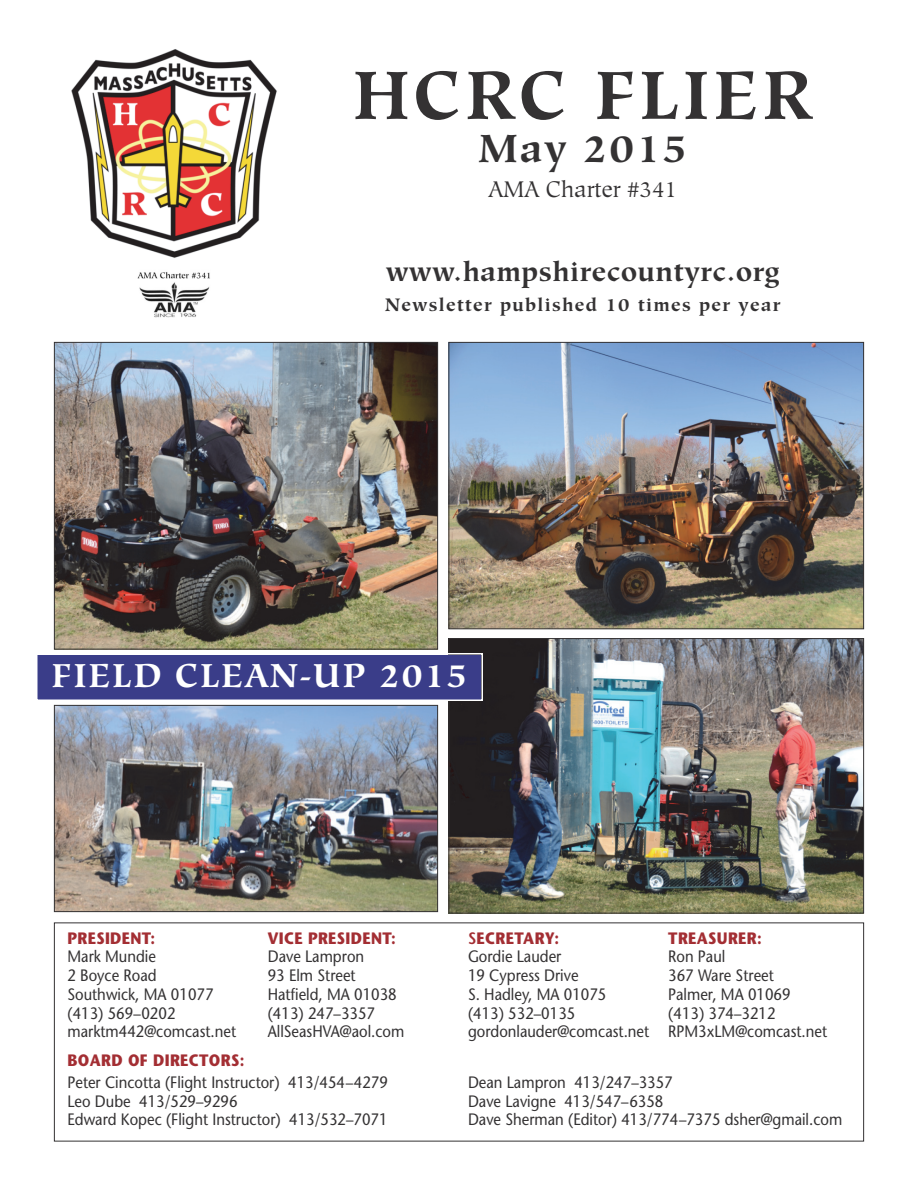
<style>
.page{position:relative;width:918px;height:1188px;background:#fff}
.page>*{position:absolute;margin:0;border:0;box-sizing:border-box;transform-origin:0 0}
.t1{font:700 67.5px "Hiroshige";letter-spacing:.05em;color:#343233}
.t2{font:700 39px "Hiroshige";letter-spacing:.05em;color:#343233}
.t3{font:700 33px "Hiroshige";letter-spacing:.05em;color:#fff}
.t4{font:700 27px "Hiroshige";letter-spacing:.025em;color:#343233}
.t5{font:22.5px "Hiroshige";color:#343233}
.t6{font:700 18px "Hiroshige";letter-spacing:.075em;color:#343233}
.t7{font:16.5px/18.8px "Stone Sans";color:#343233;scale:.9 1}
.t8{font:700 16.5px "Stone Sans";letter-spacing:.025em;color:#a32e33;scale:.9 1}
.s1{font-weight:600;color:#a32e33}
.s2{font-weight:700;color:#a32e33}
</style>
<div class="page">
<img style="left:71px;top:49px;width:206px;height:209px">
<img style="left:137px;top:272px;width:73px;height:46px">
<img style="left:450px;top:640px;width:412px;height:272px">
<div style="left:448px;top:638px;width:416px;height:276px;border:1px solid #343233"></div>
<img style="left:56px;top:344px;width:380px;height:304px">
<div style="left:54px;top:342px;width:384px;height:308px;border:1px solid #343233"></div>
<img style="left:56px;top:707px;width:380px;height:203px">
<div style="left:54px;top:705px;width:384px;height:207px;border:1px solid #343233"></div>
<img style="left:450px;top:344px;width:412px;height:283px">
<div style="left:448px;top:342px;width:416px;height:287px;border:1px solid #343233"></div>
<div style="left:38px;top:655px;width:443px;height:45px;background:#3a3d89"></div>
<div style="left:36px;top:653px;width:447px;height:48px;border:2px solid #fff"></div>
<h1 class="t1" style="left:353px;top:67px;width:462px">HCRC FLIER</h1>
<h2 class="t2" style="left:478px;top:133px;width:210px">May 2015</h2>
<h3 class="t5" style="left:488px;top:180px;width:190px">AMA Charter #341</h3>
<h3 class="t4" style="left:386px;top:261px;width:395px">www.hampshirecountyrc.org</h3>
<p class="t6" style="left:385px;top:298px;width:397px">Newsletter published 10 times per year</p>
<h3 class="t3" style="left:52px;top:662px;width:417px">FIELD CLEAN-UP 2015</h3>
<p class="t8" style="left:68px;top:931px;width:99px">PRESIDENT:</p>
<p class="t7" style="left:68px;top:949px;width:189px">Mark Mundie<br>2 Boyce Road<br>Southwick, MA 01077 (413) 569–0202 marktm442@comcast.net</p>
<p class="t8" style="left:268px;top:931px;width:144px">VICE PRESIDENT:</p>
<p class="t7" style="left:268px;top:949px;width:153px">Dave Lampron<br>93 Elm Street<br>Hatfield, MA 01038 (413) 247–3357<br>AllSeasHVA@aol.com</p>
<p class="t7" style="left:468px;top:930px;width:203px"><span class="s1">S</span><span class="s2">ECRETARY:<br></span>Gordie Lauder<br>19 Cypress Drive<br>S. Hadley, MA 01075<br>(413) 532–0135 gordonlauder@comcast.net</p>
<p class="t8" style="left:668px;top:931px;width:105px">TREASURER:</p>
<p class="t7" style="left:668px;top:949px;width:178px">Ron Paul<br>367 Ware Street<br>Palmer, MA 01069 (413) 374–3212<br>RPM3xLM@comcast.net</p>
<p class="t8" style="left:68px;top:1054px;width:198px">BOARD OF DIRECTORS:</p>
<p class="t7" style="left:68px;top:1074px;width:358px">Peter Cincotta (Flight Instructor) 413/454–4279<br>Leo Dube 413/529–9296<br>Edward Kopec (Flight Instructor) 413/532–7071</p>
<p class="t7" style="left:468px;top:1074px;width:417px">Dean Lampron 413/247–3357<br>Dave Lavigne 413/547–6358<br>Dave Sherman (Editor) 413/774–7375 dsher@gmail.com</p>
</div>
